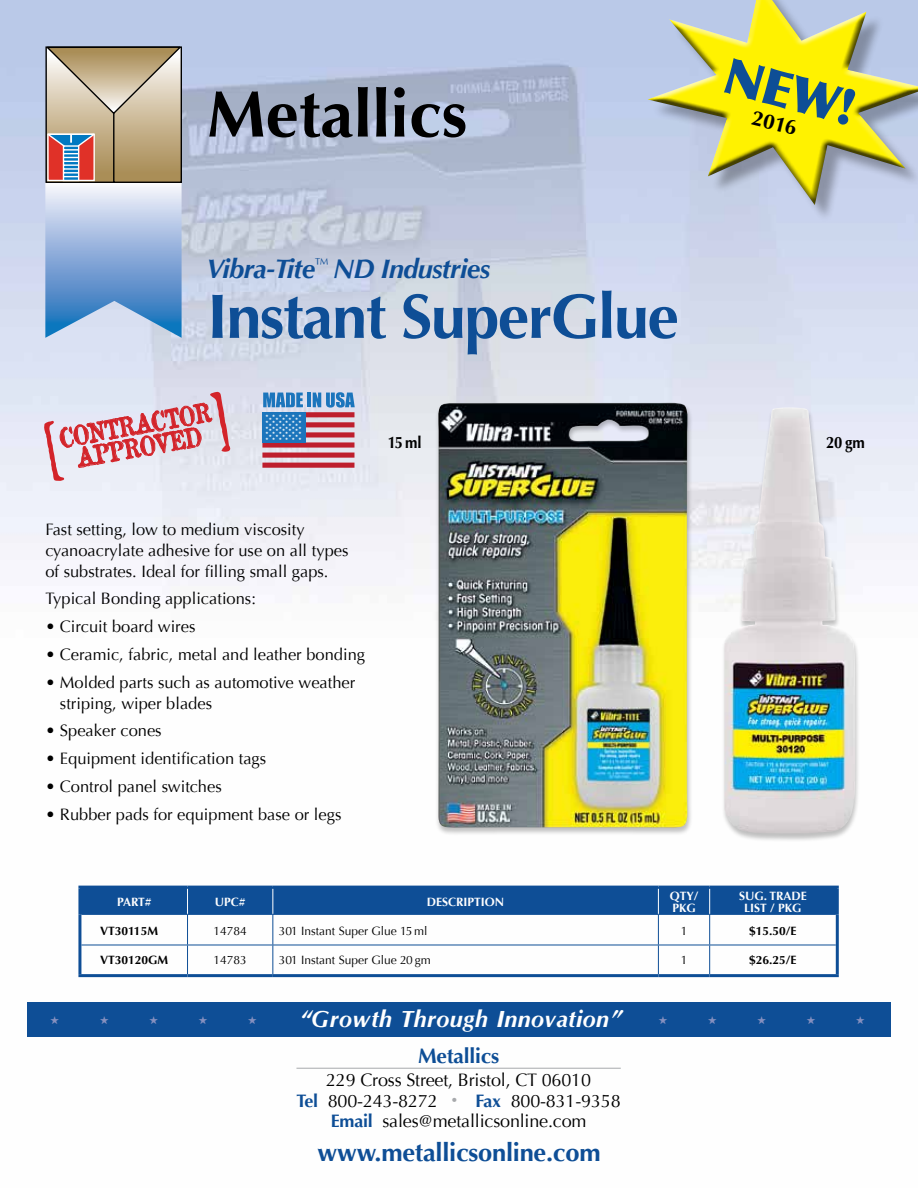
<style>
.page{position:relative;width:918px;height:1188px;background:#fff}
.page>*{position:absolute;margin:0;border:0;box-sizing:border-box;transform-origin:0 0}
.t1{font:700 66px "Optima";color:#000}
.t2{font:700 63px "Optima";letter-spacing:-.025em;color:#0e4e96}
.t3{font:italic 700 27px "Optima";letter-spacing:-.025em;color:#0e4e96}
.t4{font:700 25.5px "Optima";letter-spacing:-.01em;color:#0e4e96}
.t5{font:25.5px "Attic";color:#d3242a;scale:.74 1}
.t6{font:italic 700 24px "Optim";color:#fff}
.t7{font:700 21px "Optima";letter-spacing:-.01em;color:#0e4e96}
.t8{font:700 21px "Optima";color:#000}
.t9{font:18px/20.2px "Optima";letter-spacing:-.01em;color:#000;text-align:center}
.t10{font:16.5px/21px "Optima";color:#000}
.t11{font:700 16.5px "Optima";color:#000;scale:.9 1}
.t12{font:12px "Optima";color:#000}
.t13{font:700 12px/12px "Optima";color:#fff}
.t14{font:700 12px "Optima";color:#000}
.t15{font:3.9px "Zapf Dingbats ITC";color:#fff}
.s1{color:#8690bf}
.s2{font-weight:700;color:#0e4e96}
</style>
<div class="page">
<img style="left:0;top:0;width:918px;height:1068px">
<svg style="left:630px;top:0;width:288px;height:227px;background:#c7cca7"></svg>
<svg style="left:724px;top:58px;width:132px;height:67px;background:#b8c12c"></svg>
<hr style="left:296px;top:1068px;width:325px;height:1px;background:#a7a9ac">
<div style="left:27px;top:1002px;width:863px;height:35px;background:#0e4e96"></div>
<div style="left:81px;top:889px;width:755px;height:25px;background:#0e4e96"></div>
<hr style="left:78px;top:886px;width:110px;height:3px;background:#0e4e96">
<hr style="left:78px;top:889px;width:3px;height:25px;background:#0e4e96">
<hr style="left:188px;top:886px;width:85px;height:3px;background:#0e4e96">
<hr style="left:273px;top:886px;width:385px;height:3px;background:#0e4e96">
<hr style="left:658px;top:886px;width:52px;height:3px;background:#0e4e96">
<hr style="left:710px;top:886px;width:129px;height:3px;background:#0e4e96">
<hr style="left:836px;top:889px;width:3px;height:25px;background:#0e4e96">
<hr style="left:78px;top:914px;width:3px;height:31px;background:#0e4e96">
<hr style="left:836px;top:914px;width:3px;height:31px;background:#0e4e96">
<hr style="left:78px;top:945px;width:3px;height:29px;background:#0e4e96">
<hr style="left:836px;top:945px;width:3px;height:29px;background:#0e4e96">
<hr style="left:81px;top:914px;width:107px;height:1px;background:#0e4e96">
<hr style="left:188px;top:914px;width:85px;height:1px;background:#0e4e96">
<hr style="left:658px;top:914px;width:52px;height:1px;background:#0e4e96">
<hr style="left:710px;top:914px;width:126px;height:1px;background:#0e4e96">
<hr style="left:81px;top:945px;width:107px;height:1px;background:#0e4e96">
<hr style="left:188px;top:945px;width:85px;height:1px;background:#0e4e96">
<hr style="left:658px;top:945px;width:52px;height:1px;background:#0e4e96">
<hr style="left:710px;top:945px;width:126px;height:1px;background:#0e4e96">
<hr style="left:187px;top:915px;width:1px;height:30px;background:#0e4e96">
<hr style="left:273px;top:914px;width:385px;height:1px;background:#0e4e96">
<hr style="left:272px;top:915px;width:1px;height:30px;background:#0e4e96">
<hr style="left:658px;top:915px;width:1px;height:30px;background:#0e4e96">
<hr style="left:709px;top:915px;width:1px;height:30px;background:#0e4e96">
<svg style="left:187px;top:945px;width:1px;height:29px"></svg>
<hr style="left:273px;top:945px;width:385px;height:1px;background:#0e4e96">
<svg style="left:272px;top:945px;width:1px;height:29px"></svg>
<svg style="left:658px;top:945px;width:1px;height:29px"></svg>
<svg style="left:709px;top:945px;width:1px;height:29px"></svg>
<hr style="left:78px;top:974px;width:110px;height:3px;background:#0e4e96">
<hr style="left:188px;top:974px;width:85px;height:3px;background:#0e4e96">
<hr style="left:273px;top:974px;width:385px;height:3px;background:#0e4e96">
<hr style="left:658px;top:974px;width:52px;height:3px;background:#0e4e96">
<hr style="left:710px;top:974px;width:129px;height:3px;background:#0e4e96">
<svg style="left:44px;top:46px;width:140px;height:292px;background:#abb2bb"></svg>
<div style="left:721px;top:407px;width:140px;height:435px;background:#000;opacity:.25"></div>
<img style="left:725px;top:407px;width:130px;height:427px">
<div style="left:435px;top:402px;width:258px;height:434px;background:#000;opacity:.25"></div>
<img style="left:437px;top:403px;width:252px;height:425px">
<svg style="left:263px;top:393px;width:40px;height:14px"></svg>
<hr style="left:307px;top:393px;width:4px;height:14px;background:#1c75bc">
<svg style="left:313px;top:392px;width:42px;height:16px"></svg>
<div style="left:262px;top:412px;width:92px;height:5px;background:#be1e2d"></div>
<div style="left:262px;top:422px;width:92px;height:5px;background:#be1e2d"></div>
<div style="left:262px;top:432px;width:92px;height:6px;background:#be1e2d"></div>
<div style="left:262px;top:442px;width:92px;height:6px;background:#be1e2d"></div>
<div style="left:262px;top:453px;width:92px;height:5px;background:#be1e2d"></div>
<div style="left:262px;top:463px;width:92px;height:5px;background:#be1e2d"></div>
<div style="left:262px;top:412px;width:44px;height:31px;background:#1c75bc"></div>
<svg style="left:43px;top:391px;width:188px;height:91px;background:#e2d3de"></svg>
<h1 class="t1" style="left:207px;top:76px;width:262px">Metallics</h1>
<h3 class="t3" style="left:206px;top:252px;width:285px">Vibra-Tite<sup>™</sup> ND Industries</h3>
<h2 class="t2" style="left:207px;top:280px;width:473px">Instant SuperGlue</h2>
<p class="t8" style="left:755px;top:105px;width:47px;rotate:14deg">2016</p>
<h3 class="t5" style="left:57px;top:422px;width:209px;rotate:-10deg">CONTRACTOR</h3>
<h3 class="t5" style="left:74px;top:442px;width:172px;rotate:-10deg">APPROVED</h3>
<p class="t15" style="left:266px;top:414px;width:38px">★★★★★★</p>
<p class="t15" style="left:269px;top:417px;width:31px">★★★★★</p>
<p class="t15" style="left:266px;top:420px;width:38px">★★★★★★</p>
<p class="t15" style="left:269px;top:422px;width:31px">★★★★★</p>
<p class="t15" style="left:266px;top:425px;width:38px">★★★★★★</p>
<p class="t15" style="left:269px;top:428px;width:31px">★★★★★</p>
<p class="t15" style="left:266px;top:431px;width:38px">★★★★★★</p>
<p class="t15" style="left:269px;top:434px;width:31px">★★★★★</p>
<p class="t15" style="left:266px;top:437px;width:38px">★★★★★★</p>
<p class="t11" style="left:388px;top:433px;width:39px">15 ml</p>
<p class="t11" style="left:826px;top:433px;width:45px">20 gm</p>
<p class="t10" style="left:45px;top:519px;width:305px">Fast setting, low to medium viscosity cyanoacrylate adhesive for use on all types of substrates. Ideal for filling small gaps.</p>
<p class="t10" style="left:45px;top:589px;width:212px">Typical Bonding applications:</p>
<p class="t10" style="left:45px;top:616px;width:152px">• Circuit board wires</p>
<p class="t10" style="left:45px;top:644px;width:321px">• Ceramic, fabric, metal and leather bonding</p>
<p class="t10" style="left:60px;top:672px;width:297px;text-indent:-15px">• Molded parts such as automotive weather striping, wiper blades</p>
<p class="t10" style="left:45px;top:721px;width:118px">• Speaker cones</p>
<p class="t10" style="left:45px;top:748px;width:222px">• Equipment identification tags</p>
<p class="t10" style="left:45px;top:776px;width:178px">• Control panel switches</p>
<p class="t10" style="left:45px;top:804px;width:298px">• Rubber pads for equipment base or legs</p>
<p class="t13" style="left:117px;top:896px;width:36px">PART#</p>
<p class="t13" style="left:215px;top:896px;width:32px">UPC#</p>
<p class="t13" style="left:427px;top:896px;width:17px">descripti</p>
<p class="t13" style="left:485px;top:896px;width:21px">on</p>
<p class="t13" style="left:670px;top:890px;width:30px">qty/ pkg</p>
<p class="t13" style="left:739px;top:890px;width:68px;text-align:center">Sug. Trade<br>List / pkg</p>
<p class="t14" style="left:100px;top:924px;width:59px">VT30115M</p>
<p class="t12" style="left:214px;top:924px;width:35px">14784</p>
<p class="t12" style="left:279px;top:924px;width:150px">301 Instant Super Glue 15 ml</p>
<p class="t12" style="left:681px;top:924px;width:8px">1</p>
<p class="t14" style="left:749px;top:924px;width:49px">$15.50/E</p>
<p class="t14" style="left:100px;top:953px;width:70px">VT30120GM</p>
<p class="t12" style="left:214px;top:953px;width:35px">14783</p>
<p class="t12" style="left:279px;top:953px;width:154px">301 Instant Super Glue 20 gm</p>
<p class="t12" style="left:681px;top:953px;width:8px">1</p>
<p class="t14" style="left:749px;top:953px;width:49px">$26.25/E</p>
<h3 class="t6" style="left:248px;top:1006px;width:375px"><span class="s1">★</span> “Growth Through Innovation”</h3>
<p class="t7" style="left:418px;top:1044px;width:83px">Metallics</p>
<p class="t9" style="left:296px;top:1070px;width:326px">229 Cross Street, Bristol, CT 06010<br><span class="s2">Tel</span> 800-243-8272 <sup>•</sup> <span class="s2">Fax</span> 800-831-9358<br><span class="s2">Email</span> sales@metallicsonline.com</p>
<h3 class="t4" style="left:318px;top:1138px;width:284px">www.metallicsonline.com</h3>
</div>
